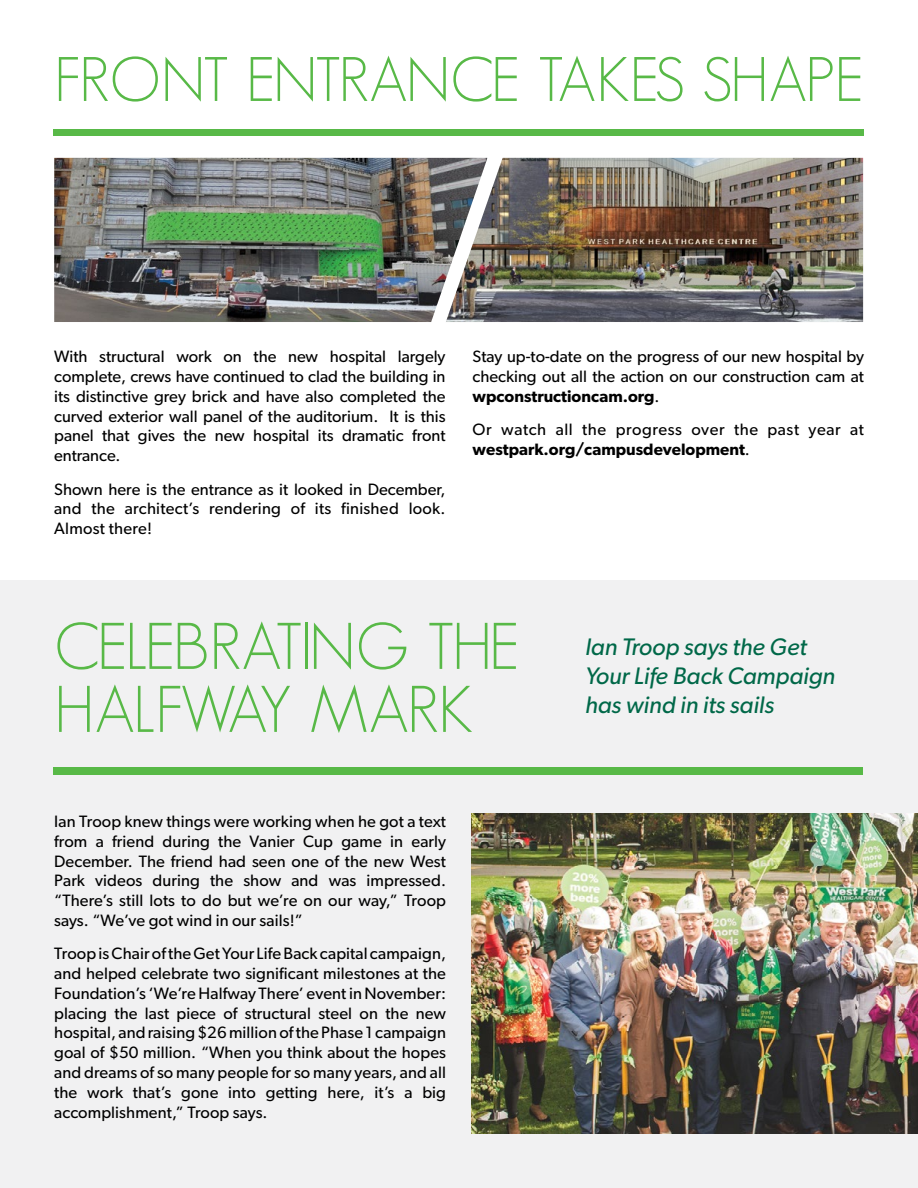
<style>
.page{position:relative;width:918px;height:1188px;background:#fff}
.page>*{position:absolute;margin:0;border:0;box-sizing:border-box;transform-origin:0 0}
.large_header{font:300 64.5px/63px "Geosans";letter-spacing:-.04em;color:#58b947}
.large_header-2{font:300 61.5px "Geosans";letter-spacing:-.035em;color:#58b947}
.qreen_quote{font:italic 24px/28.8px "Gibson";color:#006848}
.body_copy{font:16.5px/19.8px "Gibson";letter-spacing:.005em;color:#000;text-align:justify}
.body_copy-2{font:16.5px/19.8px "Gibson";letter-spacing:.035em;color:#000}
.s1{font-weight:600}
</style>
<div class="page">
<div style="left:0;top:580px;width:918px;height:608px;background:#f1f1f2"></div>
<div style="left:53px;top:767px;width:810px;height:8px;background:#58b947"></div>
<div style="left:53px;top:130px;width:811px;height:6px;background:#58b947"></div>
<img style="left:472px;top:814px;width:446px;height:320px">
<img style="left:54px;top:158px;width:375px;height:164px">
<img style="left:505px;top:158px;width:358px;height:164px">
<img style="left:429px;top:157px;width:76px;height:165px">
<p class="large_header-2" style="left:54px;top:45px;width:811px">FRONT ENTRANCE TAKES SHAPE</p>
<p class="body_copy" style="left:54px;top:346px;width:393px">With structural work on the new hospital largely complete, crews have continued to clad the building in its distinctive grey brick and have also completed the curved exterior wall panel of the auditorium. It is this panel that gives the new hospital its dramatic front entrance.</p>
<p class="body_copy" style="left:54px;top:479px;width:393px">Shown here is the entrance as it looked in December, and the architect’s rendering of its finished look.<br>Almost there!</p>
<p class="body_copy" style="left:473px;top:346px;width:393px">Stay up-to-date on the progress of our new hospital by checking out all the action on our construction cam at <span class="s1">wpconstructioncam.org</span>.</p>
<p class="body_copy-2" style="left:473px;top:419px;width:393px">Or watch all the progress over the past year at <span class="s1">westpark.org/campusdevelopment</span>.</p>
<p class="large_header" style="left:54px;top:615px;width:467px">CELEBRATING THE<br>HALFWAY MARK</p>
<p class="body_copy" style="left:54px;top:811px;width:393px">Ian Troop knew things were working when he got a text from a friend during the Vanier Cup game in early December. The friend had seen one of the new West Park videos during the show and was impressed. “There’s still lots to do but we’re on our way,” Troop says. “We’ve got wind in our sails!”</p>
<p class="body_copy" style="left:54px;top:943px;width:393px">Troop is Chair of the Get Your Life Back capital campaign, and helped celebrate two significant milestones at the Foundation’s ‘We’re Halfway There’ event in November: placing the last piece of structural steel on the new hospital, and raising $26 million of the Phase 1 campaign goal of $50 million. “When you think about the hopes and dreams of so many people for so many years, and all the work that’s gone into getting here, it’s a big accomplishment,” Troop says.</p>
<p class="qreen_quote" style="left:585px;top:632px;width:252px">Ian Troop says the Get<br>Your Life Back Campaign has wind in its sails</p>
</div>
